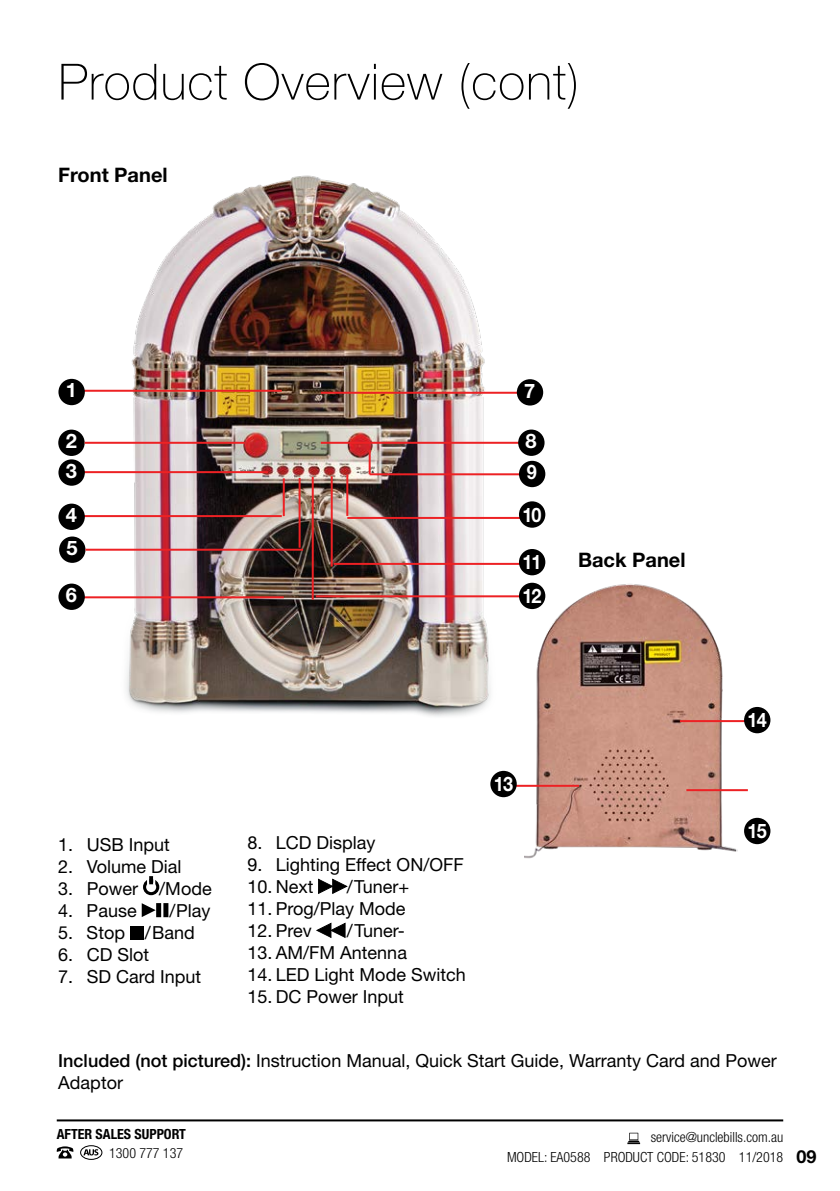
<style>
.page{position:relative;width:840px;height:1191px;background:#fff}
.page>*{position:absolute;margin:0;border:0;box-sizing:border-box;transform-origin:0 0}
.t1{font:100 50px "Helvetica Neue LT Std";letter-spacing:.02em;color:#000}
.t2{font:700 20px "Helvetica Neue LT Std";color:#000}
.t3{font:700 20px/33.8px "Helvetica Neue LT Std";letter-spacing:-.04em;color:#fff;scale:.9 1}
.t4{font:700 20px/31.2px "Helvetica Neue LT Std";letter-spacing:-.04em;color:#fff}
.t5{font:18px/22px "Helvetica Neue LT Std";color:#000}
.t6{font:700 18px "Helvetica Neue LT Std";color:#000}
.t7{font:300 condensed 14px/19.6px "Helvetica Neue LT Std";color:#000;text-align:right}
.t8{font:700 condensed 14px "Helvetica Neue LT Std";color:#000}
.s1{font-weight:500}
</style>
<div class="page">
<img style="left:102px;top:175px;width:410px;height:542px">
<div style="left:143px;top:879px;width:16px;height:16px;border:3px solid #000;border-radius:50%"></div>
<svg style="left:147px;top:876px;width:8px;height:8px"></svg>
<svg style="left:142px;top:903px;width:14px;height:14px"></svg>
<div style="left:156px;top:903px;width:5px;height:14px;background:#000"></div>
<div style="left:163px;top:903px;width:5px;height:14px;background:#000"></div>
<div style="left:130px;top:926px;width:13px;height:13px;background:#000"></div>
<img style="left:524px;top:582px;width:213px;height:277px">
<hr style="left:57px;top:1119px;width:725px;height:2px;background:#000">
<svg style="left:57px;top:1146px;width:16px;height:12px"></svg>
<div style="left:80px;top:1145px;width:22px;height:14px;border:1px solid #000;border-radius:50%"></div>
<svg style="left:83px;top:1149px;width:15px;height:6px"></svg>
<svg style="left:627px;top:1132px;width:12px;height:12px"></svg>
<svg style="left:318px;top:879px;width:28px;height:14px"></svg>
<svg style="left:317px;top:923px;width:28px;height:14px"></svg>
<hr style="left:513px;top:785px;width:65px;height:2px;background:#ed2124">
<hr style="left:686px;top:789px;width:61px;height:2px;background:#ed2124">
<hr style="left:679px;top:720px;width:70px;height:2px;background:#ed2124">
<hr style="left:82px;top:390px;width:199px;height:2px;background:#ed2124">
<hr style="left:320px;top:392px;width:201px;height:2px;background:#ed2124">
<hr style="left:320px;top:442px;width:199px;height:2px;background:#ed2124">
<div style="left:58px;top:429px;width:27px;height:27px;background:#000;border-radius:50%"></div>
<hr style="left:85px;top:442px;width:160px;height:2px;background:#ed2124">
<hr style="left:82px;top:471px;width:186px;height:2px;background:#ed2124">
<hr style="left:80px;top:596px;width:203px;height:2px;background:#ed2124">
<hr style="left:82px;top:515px;width:199px;height:2px;background:#ed2124">
<hr style="left:282px;top:478px;width:2px;height:38px;background:#ed2124">
<hr style="left:333px;top:563px;width:188px;height:2px;background:#ed2124">
<hr style="left:330px;top:476px;width:2px;height:90px;background:#ed2124">
<hr style="left:316px;top:595px;width:206px;height:2px;background:#ed2124">
<hr style="left:311px;top:477px;width:2px;height:122px;background:#ed2124">
<hr style="left:347px;top:517px;width:173px;height:2px;background:#ed2124">
<hr style="left:346px;top:474px;width:2px;height:42px;background:#ed2124">
<div style="left:59px;top:536px;width:26px;height:27px;background:#000;border-radius:50%"></div>
<hr style="left:85px;top:549px;width:218px;height:2px;background:#ed2124">
<hr style="left:298px;top:478px;width:2px;height:70px;background:#ed2124">
<hr style="left:369px;top:473px;width:153px;height:2px;background:#ed2124">
<hr style="left:368px;top:450px;width:2px;height:24px;background:#ed2124">
<div style="left:516px;top:379px;width:27px;height:26px;background:#000;border-radius:50%"></div>
<div style="left:518px;top:429px;width:26px;height:27px;background:#000;border-radius:50%"></div>
<div style="left:518px;top:461px;width:27px;height:26px;background:#000;border-radius:50%"></div>
<div style="left:518px;top:501px;width:27px;height:27px;background:#000;border-radius:50%"></div>
<div style="left:518px;top:549px;width:27px;height:26px;background:#000;border-radius:50%"></div>
<div style="left:518px;top:583px;width:27px;height:26px;background:#000;border-radius:50%"></div>
<div style="left:58px;top:379px;width:27px;height:26px;background:#000;border-radius:50%"></div>
<div style="left:58px;top:459px;width:27px;height:27px;background:#000;border-radius:50%"></div>
<div style="left:58px;top:503px;width:27px;height:27px;background:#000;border-radius:50%"></div>
<div style="left:58px;top:583px;width:27px;height:27px;background:#000;border-radius:50%"></div>
<div style="left:490px;top:771px;width:26px;height:26px;background:#000;border-radius:50%"></div>
<div style="left:743px;top:707px;width:27px;height:26px;background:#000;border-radius:50%"></div>
<div style="left:743px;top:818px;width:27px;height:26px;background:#000;border-radius:50%"></div>
<h1 class="t1" style="left:58px;top:53px;width:522px">Product Overview (cont)</h1>
<p class="t2" style="left:58px;top:162px;width:111px">Front Panel</p>
<p class="t4" style="left:66px;top:374px;width:13px">1</p>
<p class="t4" style="left:66px;top:425px;width:13px">2</p>
<p class="t4" style="left:66px;top:454px;width:13px">3</p>
<p class="t4" style="left:66px;top:499px;width:13px">4</p>
<p class="t4" style="left:66px;top:531px;width:13px">5</p>
<p class="t4" style="left:66px;top:579px;width:13px">6</p>
<p class="t4" style="left:524px;top:374px;width:13px">7</p>
<p class="t4" style="left:525px;top:425px;width:13px">8<br>9</p>
<p class="t3" style="left:522px;top:497px;width:23px">10</p>
<p class="t3" style="left:522px;top:545px;width:23px">11<br>12</p>
<p class="t2" style="left:577px;top:548px;width:109px">Back Panel</p>
<p class="t5" style="left:58px;top:833px;width:113px">1. USB Input</p>
<p class="t5" style="left:58px;top:855px;width:125px">2. Volume Dial</p>
<p class="t5" style="left:58px;top:877px;width:155px">3. Power /Mode</p>
<p class="t5" style="left:58px;top:899px;width:80px">4. Pause</p>
<p class="t5" style="left:169px;top:899px;width:43px">/Play</p>
<p class="t5" style="left:58px;top:921px;width:138px">5. Stop /Band</p>
<p class="t5" style="left:58px;top:943px;width:92px">6. CD Slot</p>
<p class="t5" style="left:58px;top:965px;width:144px">7. SD Card Input</p>
<p class="t5" style="left:247px;top:831px;width:130px">8. LCD Display</p>
<p class="t5" style="left:247px;top:853px;width:218px">9. Lighting Effect ON/OFF</p>
<p class="t5" style="left:247px;top:875px;width:68px">10. Next</p>
<p class="t5" style="left:346px;top:875px;width:64px">/Tuner+</p>
<p class="t5" style="left:247px;top:897px;width:160px">11. Prog/Play Mode</p>
<p class="t5" style="left:247px;top:919px;width:66px">12. Prev</p>
<p class="t5" style="left:347px;top:919px;width:59px">/Tuner-</p>
<p class="t5" style="left:247px;top:941px;width:161px">13. AM/FM Antenna</p>
<p class="t5" style="left:247px;top:963px;width:220px">14. LED Light Mode Switch</p>
<p class="t5" style="left:247px;top:985px;width:158px">15. DC Power Input</p>
<p class="t3" style="left:493px;top:766px;width:23px">13</p>
<p class="t3" style="left:747px;top:703px;width:23px">14</p>
<p class="t3" style="left:747px;top:813px;width:23px">15</p>
<p class="t5" style="left:58px;top:1049px;width:719px"><span class="s1">Included (not pictured):</span> Instruction Manual, Quick Start Guide, Warranty Card and Power<br>Adaptor</p>
<p class="t8" style="left:57px;top:1125px;width:131px">AFTER SALES SUPPORT</p>
<p class="t7" style="left:109px;top:1143px;width:75px">1300 777 137</p>
<p class="t6" style="left:796px;top:1145px;width:22px">09</p>
<p class="t7" style="left:506px;top:1127px;width:277px">service@unclebills.com.au<br>MODEL: EA0588 PRODUCT CODE: 51830 11/2018</p>
</div>
